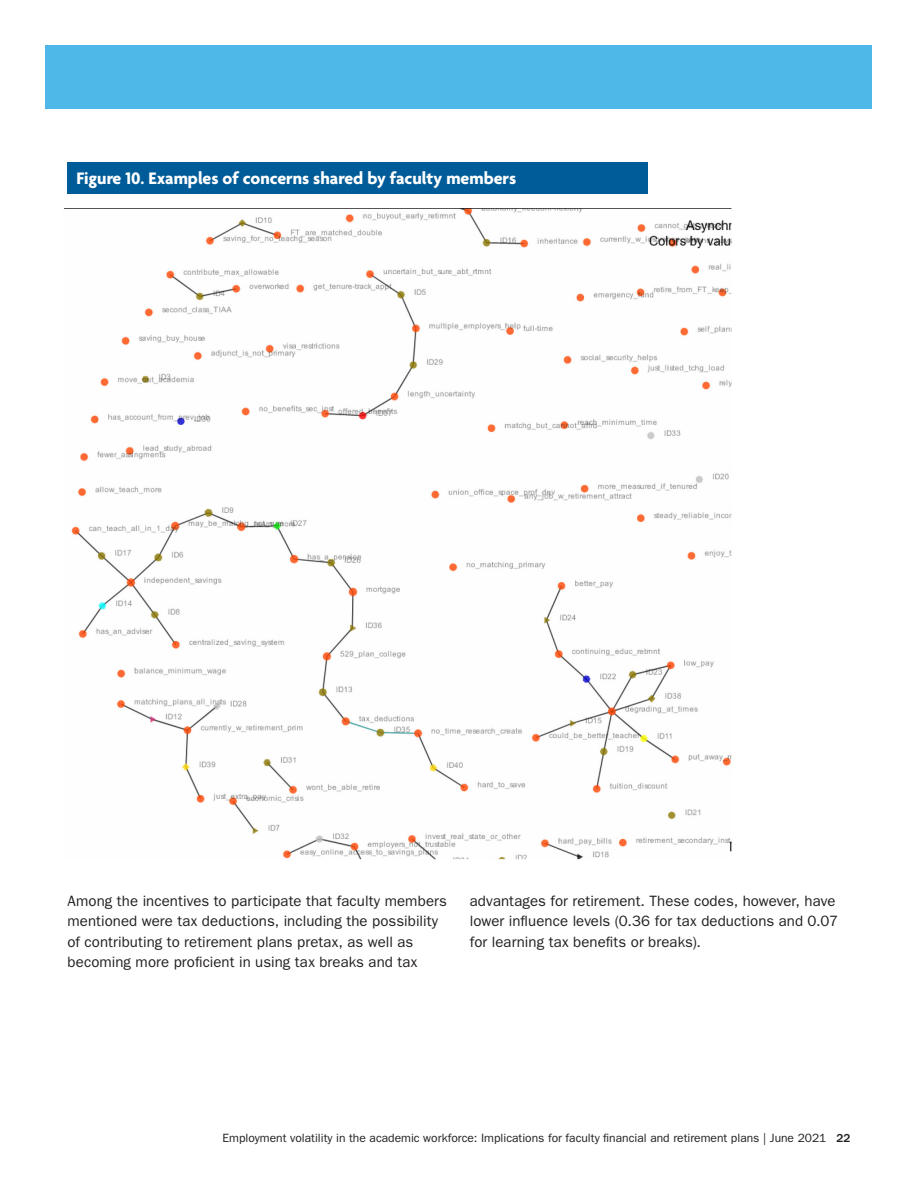
<style>
.page{position:relative;width:918px;height:1188px;background:#fff}
.page>*{position:absolute;margin:0;border:0;box-sizing:border-box;transform-origin:0 0}
._12B_Table_Header_Re{font:700 18px "Agenda";color:#fff}
._7A_Body_Text__FG_10{font:15px/20.2px "ITC Franklin Gothic Std";letter-spacing:.005em;color:#231f20}
.t1{font:12px "ITC Franklin Gothic Std";color:#231f20}
.s1{font-weight:500}
</style>
<div class="page">
<div style="left:46px;top:46px;width:826px;height:63px;background:#4eb9e9"></div>
<img style="left:64px;top:208px;width:668px;height:652px">
<div style="left:68px;top:162px;width:580px;height:32px;background:#005c98"></div>
<p class="_12B_Table_Header_Re" style="left:76px;top:169px;width:441px">Figure 10. Examples of concerns shared by faculty members</p>
<p class="_7A_Body_Text__FG_10" style="left:68px;top:891px;width:381px">Among the incentives to participate that faculty members mentioned were tax deductions, including the possibility of contributing to retirement plans pretax, as well as becoming more proficient in using tax breaks and tax</p>
<p class="_7A_Body_Text__FG_10" style="left:470px;top:891px;width:370px">advantages for retirement. These codes, however, have lower influence levels (0.36 for tax deductions and 0.07 for learning tax benefits or breaks).</p>
<p class="t1" style="left:223px;top:1131px;width:629px">Employment volatility in the academic workforce: Implications for faculty financial and retirement plans | June 2021 <span class="s1">22</span></p>
</div>
